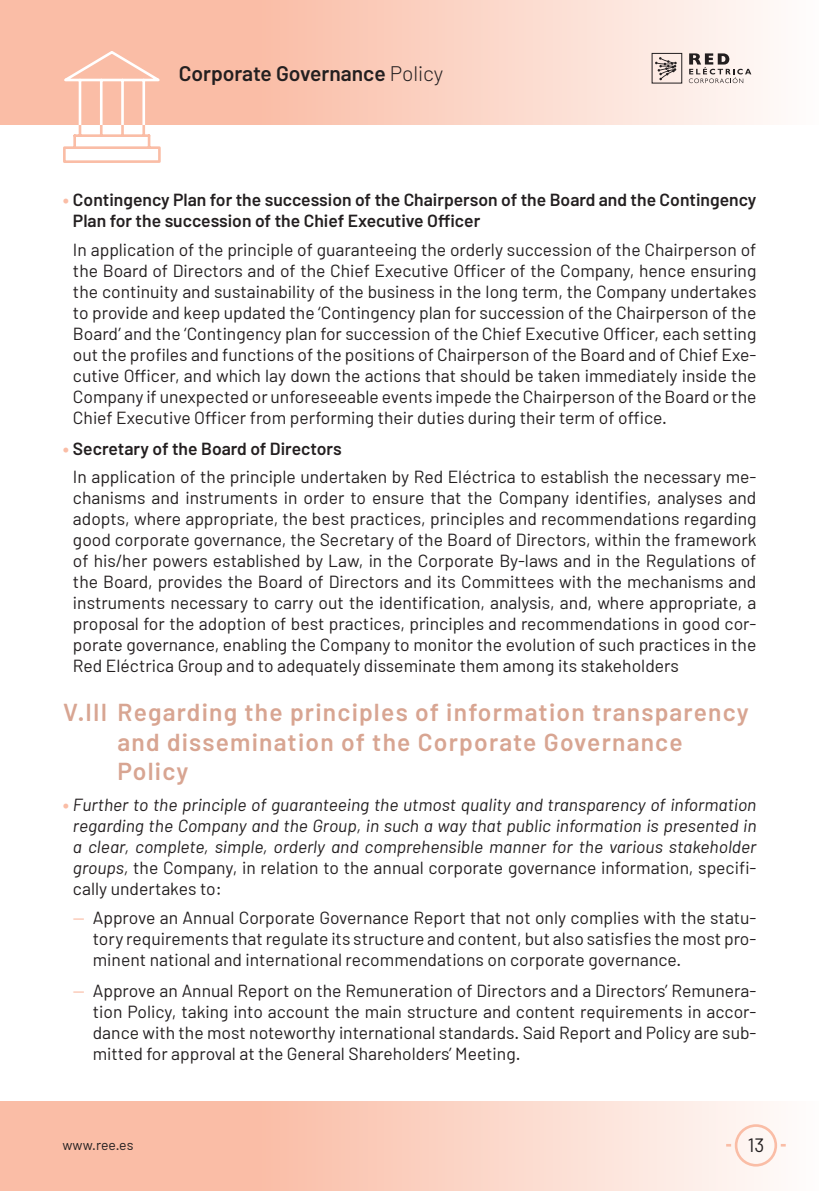
<style>
.page{position:relative;width:819px;height:1191px;background:#fff}
.page>*{position:absolute;margin:0;border:0;box-sizing:border-box;transform-origin:0 0}
.Titulo2_2{font:600 24.5px/29.4px "Barlow";letter-spacing:.05em;color:#d8a592}
.t1{font:600 21px "Barlow";color:#231f20}
.t2{font:19.25px "Barlow";color:#231f20}
.Sin_Guión{font:17.5px/21px "Barlow";color:#231f20;text-align:justify}
.t3{font:italic 17.5px/21px "Barlow";color:#231f20;text-align:justify}
.t4{font:600 17.5px/21px "Barlow";color:#231f20}
.t5{font:14px "Barlow";color:#231f20}
.s1{font-weight:300}
.s2{font-weight:900;color:#fabda6}
.s3{font-weight:900;font-style:normal;color:#fabda6}
.s4{font-style:normal}
.s5{color:#fabda6}
</style>
<div class="page">
<svg style="left:0;top:1101px;width:786px;height:90px;background:#fbd0c1"></svg>
<svg style="left:0;top:0;width:768px;height:124px;background:#fbd1c1"></svg>
<svg style="left:56px;top:49px;width:106px;height:114px"></svg>
<div style="left:651px;top:53px;width:31px;height:30px;border:1px solid #231f20"></div>
<svg style="left:688px;top:53px;width:63px;height:30px"></svg>
<svg style="left:655px;top:57px;width:21px;height:23px"></svg>
<div style="left:734px;top:1124px;width:43px;height:42px;border:3px solid #fabda6;border-radius:50%"></div>
<p class="t1" style="left:179px;top:60px;width:266px">Corporate Governance <span class="s1">Policy</span></p>
<p class="t4" style="left:73px;top:189px;width:685px;text-indent:-10px"><span class="s2">•</span> Contingency Plan for the succession of the Chairperson of the Board and the Contingency<br>Plan for the succession of the Chief Executive Officer</p>
<p class="Sin_Guión" style="left:73px;top:238px;width:685px">In application of the principle of guaranteeing the orderly succession of the Chairperson of the Board of Directors and of the Chief Executive Officer of the Company, hence ensuring the continuity and sustainability of the business in the long term, the Company undertakes to provide and keep updated the ‘Contingency plan for succession of the Chairperson of the Board’ and the ‘Contingency plan for succession of the Chief Executive Officer, each setting out the profiles and functions of the positions of Chairperson of the Board and of Chief Exe&shy;cutive Officer, and which lay down the actions that should be taken immediately inside the Company if unexpected or unforeseeable events impede the Chairperson of the Board or the Chief Executive Officer from performing their duties during their term of office.</p>
<p class="t4" style="left:63px;top:437px;width:280px"><span class="s2">•</span> Secretary of the Board of Directors</p>
<p class="Sin_Guión" style="left:73px;top:466px;width:685px">In application of the principle undertaken by Red Eléctrica to establish the necessary me&shy;chanisms and instruments in order to ensure that the Company identifies, analyses and adopts, where appropriate, the best practices, principles and recommendations regarding good corporate governance, the Secretary of the Board of Directors, within the framework of his/her powers established by Law, in the Corporate By-laws and in the Regulations of the Board, provides the Board of Directors and its Committees with the mechanisms and instruments necessary to carry out the identification, analysis, and, where appropriate, a proposal for the adoption of best practices, principles and recommendations in good cor&shy;porate governance, enabling the Company to monitor the evolution of such practices in the Red Eléctrica Group and to adequately disseminate them among its stakeholders</p>
<p class="Titulo2_2" style="left:118px;top:697px;width:632px;text-indent:-55px">V.III Regarding the principles of information transparency and dissemination of the Corporate Governance<br>Policy</p>
<p class="t3" style="left:73px;top:794px;width:685px;text-indent:-10px"><span class="s3">•</span> Further to the principle of guaranteeing the utmost quality and transparency of information regarding the Company and the Group, in such a way that public information is presented in a clear, complete, simple, orderly and comprehensible manner for the various stakeholder groups, <span class="s4">the Company, in relation to the annual corporate governance information, specifi&shy;cally undertakes to:</span></p>
<p class="Sin_Guión" style="left:93px;top:906px;width:665px;text-indent:-20px"><span class="s5">—</span> Approve an Annual Corporate Governance Report that not only complies with the statu&shy;tory requirements that regulate its structure and content, but also satisfies the most pro&shy;minent national and international recommendations on corporate governance.</p>
<p class="Sin_Guión" style="left:93px;top:979px;width:665px;text-indent:-20px"><span class="s5">—</span> Approve an Annual Report on the Remuneration of Directors and a Directors’ Remunera&shy;tion Policy, taking into account the main structure and content requirements in accor&shy;dance with the most noteworthy international standards. Said Report and Policy are sub&shy;mitted for approval at the General Shareholders’ Meeting.</p>
<p class="t5" style="left:63px;top:1136px;width:72px">www.ree.es</p>
<p class="t2" style="left:747px;top:1133px;width:18px">13</p>
</div>
